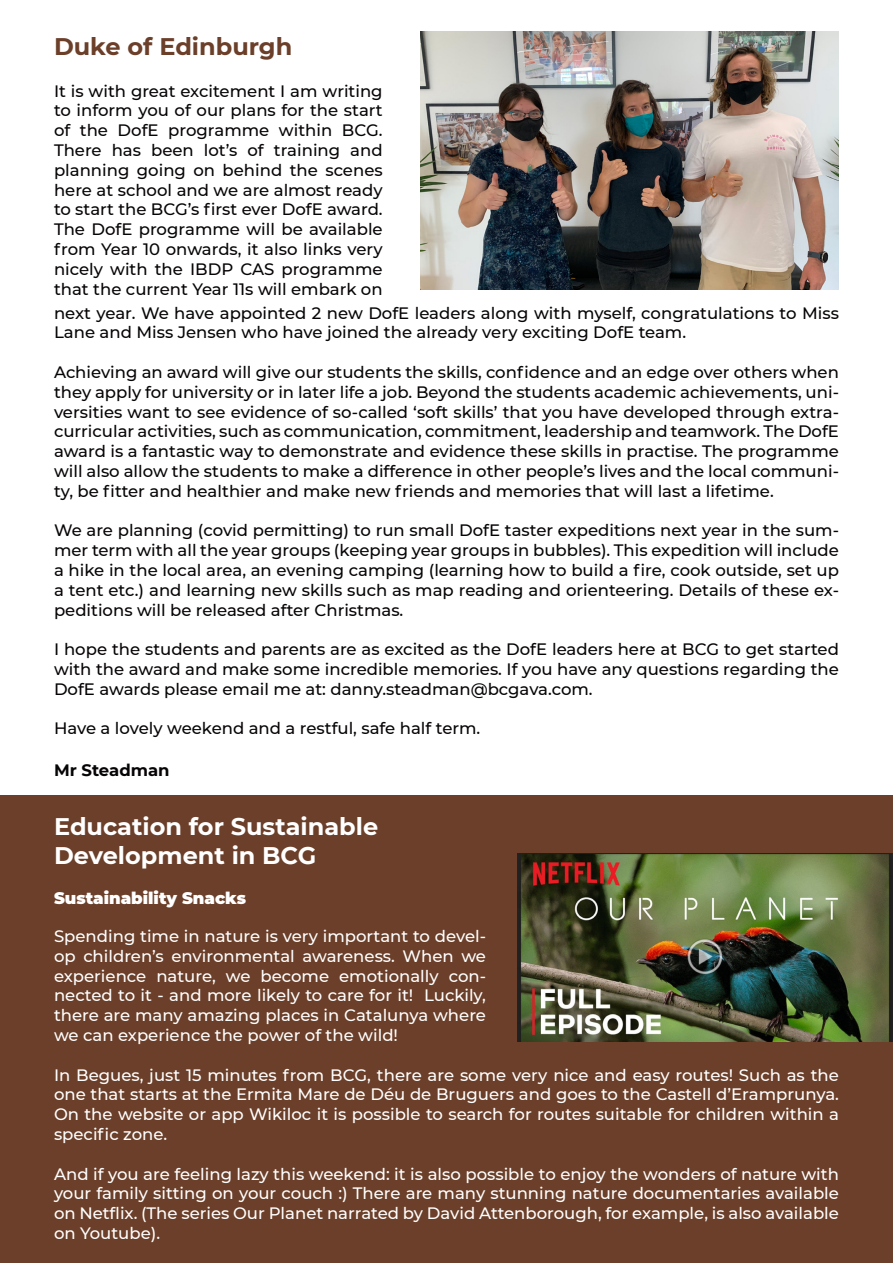
<style>
.page{position:relative;width:893px;height:1263px;background:#fff}
.page>*{position:absolute;margin:0;border:0;box-sizing:border-box;transform-origin:0 0}
.t1{font:700 24px/28.8px "Montserrat";color:#fff}
.t2{font:700 24px "Montserrat";color:#6b3f29}
.t3{font:500 16.5px/19.8px "Montserrat";color:#070405;text-align:justify}
.t4{font:500 16.5px/19.8px "Montserrat";color:#fff;text-align:justify}
.t5{font:900 16.5px "Montserrat";color:#fff}
.t6{font:700 16.5px "Montserrat";color:#070405}
</style>
<div class="page">
<img style="left:421px;top:32px;width:418px;height:257px">
<div style="left:0;top:795px;width:893px;height:468px;background:#6b3f29"></div>
<img style="left:517px;top:854px;width:376px;height:187px">
<h1 class="t2" style="left:54px;top:29px;width:240px">Duke of Edinburgh</h1>
<p class="t3" style="left:54px;top:80px;width:330px">It is with great excitement I am writing to inform you of our plans for the start of the DofE programme within BCG.<br>There has been lot’s of training and planning going on behind the scenes here at school and we are almost ready to start the BCG’s first ever DofE award.<br>The DofE programme will be available from Year 10 onwards, it also links very nicely with the IBDP CAS programme that the current Year 11s will embark on</p>
<p class="t3" style="left:54px;top:302px;width:786px">next year. We have appointed 2 new DofE leaders along with myself, congratulations to Miss<br>Lane and Miss Jensen who have joined the already very exciting DofE team.</p>
<p class="t3" style="left:54px;top:362px;width:786px">Achieving an award will give our students the skills, confidence and an edge over others when they apply for university or in later life a job. Beyond the students academic achievements, uni&shy;versities want to see evidence of so-called ‘soft skills’ that you have developed through extra&shy;curricular activities, such as communication, commitment, leadership and teamwork. The DofE award is a fantastic way to demonstrate and evidence these skills in practise. The programme will also allow the students to make a difference in other people’s lives and the local communi&shy;ty, be fitter and healthier and make new friends and memories that will last a lifetime.</p>
<p class="t3" style="left:54px;top:520px;width:786px">We are planning (covid permitting) to run small DofE taster expeditions next year in the sum&shy;mer term with all the year groups (keeping year groups in bubbles). This expedition will include a hike in the local area, an evening camping (learning how to build a fire, cook outside, set up a tent etc.) and learning new skills such as map reading and orienteering. Details of these ex&shy;peditions will be released after Christmas.</p>
<p class="t3" style="left:54px;top:639px;width:786px">I hope the students and parents are as excited as the DofE leaders here at BCG to get started with the award and make some incredible memories. If you have any questions regarding the DofE awards please email me at: danny.steadman@bcgava.com.</p>
<p class="t3" style="left:54px;top:718px;width:428px">Have a lovely weekend and a restful, safe half term.</p>
<p class="t6" style="left:54px;top:758px;width:117px">Mr Steadman</p>
<h1 class="t1" style="left:54px;top:811px;width:326px">Education for Sustainable<br>Development in BCG</h1>
<p class="t5" style="left:54px;top:886px;width:194px">Sustainability Snacks</p>
<p class="t4" style="left:54px;top:925px;width:433px">Spending time in nature is very important to devel&shy;op children’s environmental awareness. When we experience nature, we become emotionally con&shy;nected to it - and more likely to care for it! Luckily, there are many amazing places in Catalunya where we can experience the power of the wild!</p>
<p class="t4" style="left:54px;top:1064px;width:786px">In Begues, just 15 minutes from BCG, there are some very nice and easy routes! Such as the one that starts at the Ermita Mare de Déu de Bruguers and goes to the Castell d’Eramprunya.<br>On the website or app Wikiloc it is possible to search for routes suitable for children within a specific zone.</p>
<p class="t4" style="left:54px;top:1163px;width:786px">And if you are feeling lazy this weekend: it is also possible to enjoy the wonders of nature with your family sitting on your couch :) There are many stunning nature documentaries available on Netflix. (The series Our Planet narrated by David Attenborough, for example, is also available on Youtube).</p>
</div>
